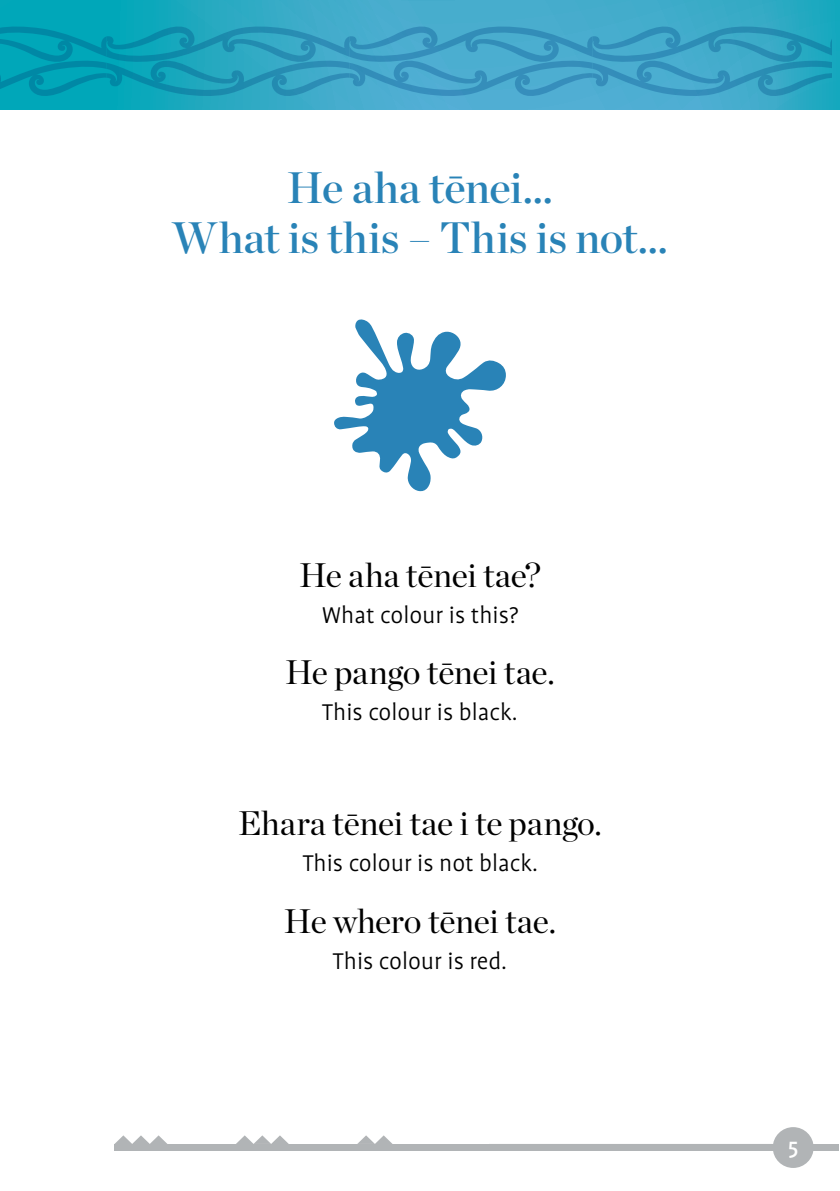
<style>
.page{position:relative;width:840px;height:1191px;background:#fff}
.page>*{position:absolute;margin:0;border:0;box-sizing:border-box;transform-origin:0 0}
.t1{font:44px/50px "Chronicle Display Semi";color:#2983b7;text-align:center}
.t2{font:34px "Chronicle Display";letter-spacing:-.01em;color:#000}
.t3{font:300 26px "Profile Pro";color:#000}
.t4{font:500 24px "Profile Pro";color:#fff}
</style>
<div class="page">
<svg style="left:0;top:0;width:839px;height:109px;background:#30aac6"></svg>
<svg style="left:0;top:22px;width:831px;height:78px;background:#2ea1c0"></svg>
<div style="left:114px;top:1144px;width:724px;height:6px;background:#b1b4b6"></div>
<svg style="left:115px;top:1135px;width:52px;height:9px"></svg>
<svg style="left:236px;top:1135px;width:52px;height:9px"></svg>
<svg style="left:357px;top:1135px;width:35px;height:9px"></svg>
<div style="left:772px;top:1127px;width:41px;height:41px;background:#b1b4b6;border-radius:50%"></div>
<svg style="left:334px;top:319px;width:171px;height:172px"></svg>
<h1 class="t1" style="left:172px;top:160px;width:497px">He aha tēnei…<br>What is this – This is not…</h1>
<h2 class="t2" style="left:299px;top:549px;width:243px">He aha tēnei tae?</h2>
<p class="t3" style="left:321px;top:601px;width:198px">What colour is this?</p>
<h2 class="t2" style="left:285px;top:646px;width:271px">He pango tēnei tae.</h2>
<p class="t3" style="left:322px;top:698px;width:197px">This colour is black.</p>
<h2 class="t2" style="left:238px;top:797px;width:365px">Ehara tēnei tae i te pango.</h2>
<p class="t3" style="left:302px;top:849px;width:237px">This colour is not black.</p>
<h2 class="t2" style="left:284px;top:894px;width:273px">He whero tēnei tae.</h2>
<p class="t3" style="left:333px;top:946px;width:175px">This colour is red.</p>
<p class="t4" style="left:787px;top:1132px;width:12px">5</p>
</div>
